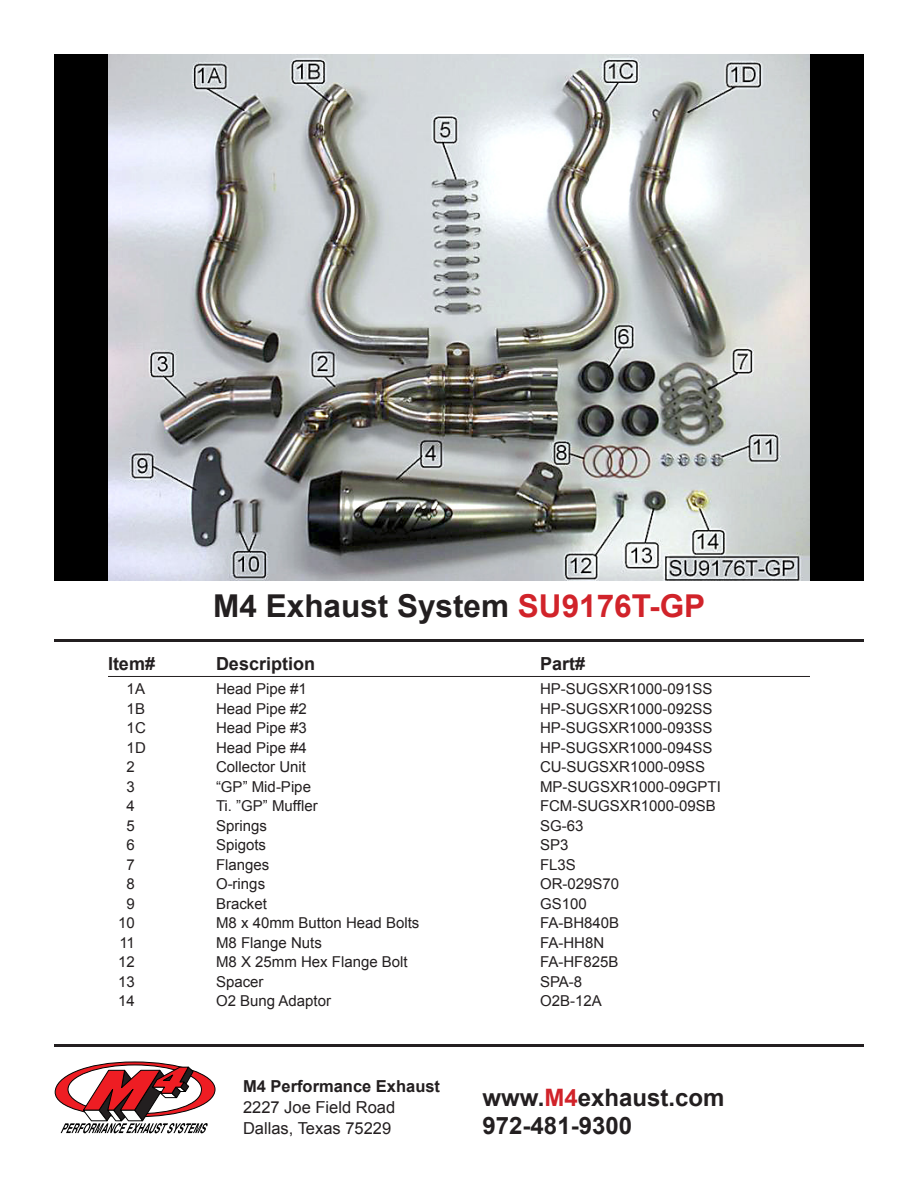
<style>
.page{position:relative;width:918px;height:1188px;background:#fff}
.page>*{position:absolute;margin:0;border:0;box-sizing:border-box;transform-origin:0 0}
.Head_Sub1{font:700 31.5px "Arial";color:#231f20}
.t1{font:700 24px "Arial";color:#231f20}
.partlist_subhead{font:700 18px "Arial";color:#231f20}
.t2{font:16.5px "Arial";color:#231f20}
.t3{font:700 16.5px "Arial";color:#231f20}
.partlist_parts{font:15px "Arial";color:#231f20}
.s1{color:#d1232a}
</style>
<div class="page">
<div style="left:54px;top:54px;width:810px;height:526px;background:#000"></div>
<svg style="left:54px;top:1061px;width:162px;height:72px"></svg>
<hr style="left:54px;top:1044px;width:810px;height:3px;background:#231f20">
<hr style="left:54px;top:639px;width:810px;height:3px;background:#231f20">
<hr style="left:108px;top:676px;width:702px;height:1px;background:#231f20">
<img style="left:108px;top:54px;width:702px;height:526px">
<p class="Head_Sub1" style="left:213px;top:585px;width:493px">M4 Exhaust System <span class="s1">SU9176T-GP</span></p>
<p class="partlist_subhead" style="left:108px;top:652px;width:49px">Item#</p>
<p class="partlist_subhead" style="left:216px;top:652px;width:101px">Description</p>
<p class="partlist_subhead" style="left:540px;top:652px;width:47px">Part#</p>
<p class="partlist_parts" style="left:127px;top:679px;width:20px">1A</p>
<p class="partlist_parts" style="left:216px;top:679px;width:92px">Head Pipe #1</p>
<p class="partlist_parts" style="left:540px;top:679px;width:174px">HP-SUGSXR1000-091SS</p>
<p class="partlist_parts" style="left:127px;top:699px;width:20px">1B</p>
<p class="partlist_parts" style="left:216px;top:699px;width:92px">Head Pipe #2</p>
<p class="partlist_parts" style="left:540px;top:699px;width:174px">HP-SUGSXR1000-092SS</p>
<p class="partlist_parts" style="left:127px;top:718px;width:21px">1C</p>
<p class="partlist_parts" style="left:216px;top:718px;width:92px">Head Pipe #3</p>
<p class="partlist_parts" style="left:540px;top:718px;width:174px">HP-SUGSXR1000-093SS</p>
<p class="partlist_parts" style="left:127px;top:738px;width:21px">1D</p>
<p class="partlist_parts" style="left:216px;top:738px;width:92px">Head Pipe #4</p>
<p class="partlist_parts" style="left:540px;top:738px;width:174px">HP-SUGSXR1000-094SS</p>
<p class="partlist_parts" style="left:127px;top:757px;width:10px">2</p>
<p class="partlist_parts" style="left:216px;top:757px;width:92px">Collector Unit</p>
<p class="partlist_parts" style="left:540px;top:757px;width:167px">CU-SUGSXR1000-09SS</p>
<p class="partlist_parts" style="left:127px;top:777px;width:10px">3</p>
<p class="partlist_parts" style="left:216px;top:777px;width:97px">“GP” Mid-Pipe</p>
<p class="partlist_parts" style="left:540px;top:777px;width:182px">MP-SUGSXR1000-09GPTI</p>
<p class="partlist_parts" style="left:127px;top:796px;width:10px">4</p>
<p class="partlist_parts" style="left:216px;top:796px;width:103px">Ti. ”GP” Muffler</p>
<p class="partlist_parts" style="left:540px;top:796px;width:177px">FCM-SUGSXR1000-09SB</p>
<p class="partlist_parts" style="left:127px;top:816px;width:10px">5</p>
<p class="partlist_parts" style="left:216px;top:816px;width:52px">Springs</p>
<p class="partlist_parts" style="left:540px;top:816px;width:45px">SG-63</p>
<p class="partlist_parts" style="left:127px;top:835px;width:10px">6</p>
<p class="partlist_parts" style="left:216px;top:835px;width:52px">Spigots</p>
<p class="partlist_parts" style="left:540px;top:835px;width:30px">SP3</p>
<p class="partlist_parts" style="left:127px;top:855px;width:10px">7</p>
<p class="partlist_parts" style="left:216px;top:855px;width:55px">Flanges</p>
<p class="partlist_parts" style="left:540px;top:855px;width:37px">FL3S</p>
<p class="partlist_parts" style="left:127px;top:874px;width:10px">8</p>
<p class="partlist_parts" style="left:216px;top:874px;width:51px">O-rings</p>
<p class="partlist_parts" style="left:540px;top:874px;width:81px">OR-029S70</p>
<p class="partlist_parts" style="left:127px;top:894px;width:10px">9</p>
<p class="partlist_parts" style="left:216px;top:894px;width:52px">Bracket</p>
<p class="partlist_parts" style="left:540px;top:894px;width:48px">GS100</p>
<p class="partlist_parts" style="left:118px;top:913px;width:18px">10</p>
<p class="partlist_parts" style="left:216px;top:913px;width:205px">M8 x 40mm Button Head Bolts</p>
<p class="partlist_parts" style="left:540px;top:913px;width:81px">FA-BH840B</p>
<p class="partlist_parts" style="left:119px;top:933px;width:17px">11</p>
<p class="partlist_parts" style="left:216px;top:933px;width:107px">M8 Flange Nuts</p>
<p class="partlist_parts" style="left:540px;top:933px;width:66px">FA-HH8N</p>
<p class="partlist_parts" style="left:118px;top:952px;width:18px">12</p>
<p class="partlist_parts" style="left:216px;top:952px;width:193px">M8 X 25mm Hex Flange Bolt</p>
<p class="partlist_parts" style="left:540px;top:952px;width:80px">FA-HF825B</p>
<p class="partlist_parts" style="left:118px;top:972px;width:18px">13</p>
<p class="partlist_parts" style="left:216px;top:972px;width:49px">Spacer</p>
<p class="partlist_parts" style="left:540px;top:972px;width:44px">SPA-8</p>
<p class="partlist_parts" style="left:118px;top:991px;width:18px">14</p>
<p class="partlist_parts" style="left:216px;top:991px;width:117px">O2 Bung Adaptor</p>
<p class="partlist_parts" style="left:540px;top:991px;width:63px">O2B-12A</p>
<p class="t3" style="left:243px;top:1075px;width:199px">M4 Performance Exhaust</p>
<p class="t2" style="left:243px;top:1096px;width:154px">2227 Joe Field Road</p>
<p class="t2" style="left:243px;top:1117px;width:150px">Dallas, Texas 75229</p>
<p class="t1" style="left:483px;top:1081px;width:243px">www.<span class="s1">M4</span>exhaust.com</p>
<p class="t1" style="left:483px;top:1110px;width:151px">972-481-9300</p>
</div>
